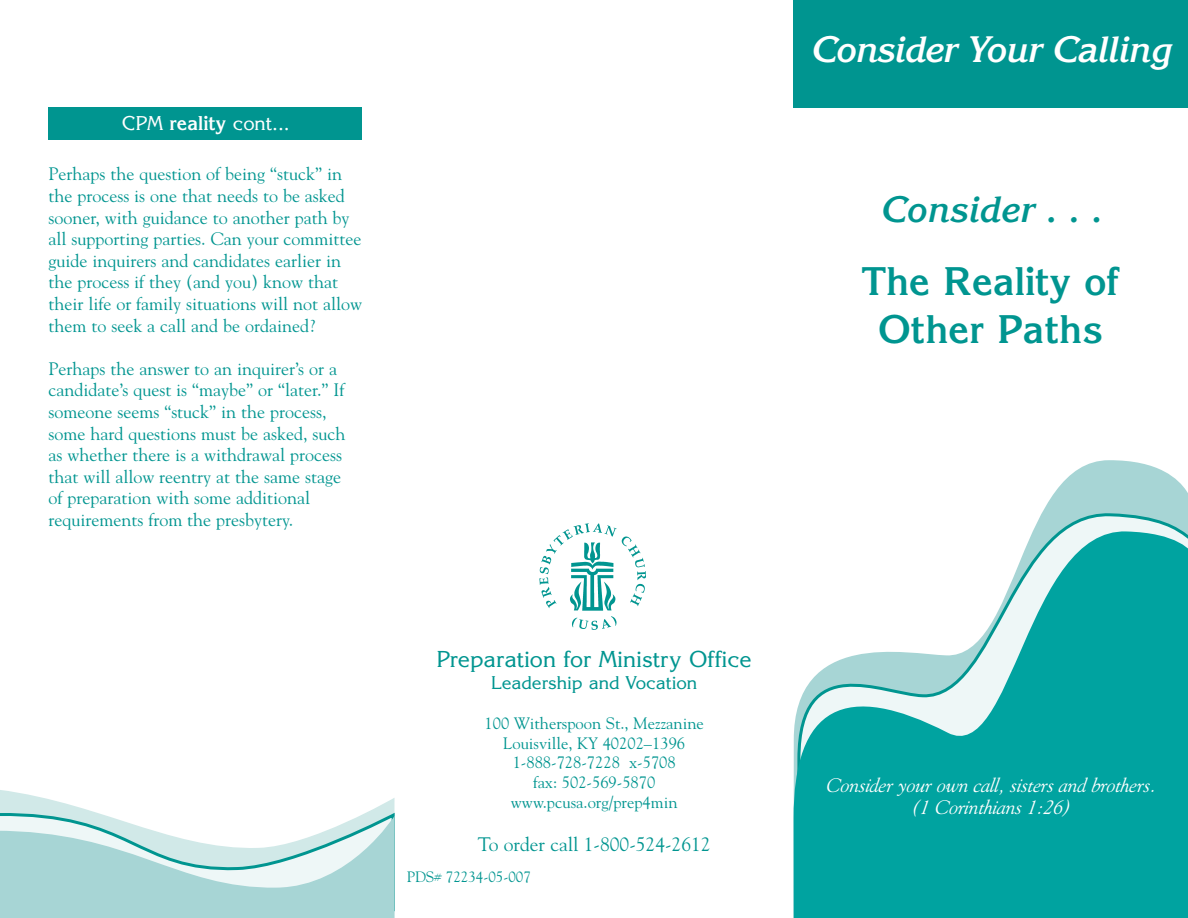
<style>
.page{position:relative;width:1188px;height:918px;background:#fff}
.page>*{position:absolute;margin:0;border:0;box-sizing:border-box;transform-origin:0 0}
.t1{font:700 39px/48px "Korinna";color:#009590;text-align:center}
.t2{font:italic 700 36px "Korinna";letter-spacing:-.03em;color:#fff}
.t3{font:italic 700 36px "Korinna";color:#009590}
.t4{font:22.5px "Korinna";color:#009590}
.t5{font:italic 19.5px/22.5px "Goudy";color:#fff;text-align:center}
.t6{font:19.5px "Goudy";color:#009590}
.t7{font:19.5px "Korinna";color:#fff}
.t8{font:18px/21.6px "Goudy";color:#009590}
.t9{font:18px "Korinna";color:#009590}
.t10{font:16.5px/19.8px "Goudy";color:#009590;text-align:center}
.t11{font:15px "Goudy";color:#009590}
.s1{font-weight:700}
</style>
<div class="page">
<div style="left:48px;top:108px;width:314px;height:32px;background:#009590"></div>
<div style="left:794px;top:0;width:394px;height:108px;background:#009590"></div>
<svg style="left:1043px;top:460px;width:145px;height:50px;fill:#a7d5d5"></svg>
<svg style="left:1034px;top:510px;width:154px;height:19px;background:#abd9d8"></svg>
<svg style="left:794px;top:529px;width:394px;height:389px;fill:#00a3a0"></svg>
<img style="left:540px;top:524px;width:106px;height:105px">
<svg style="left:0;top:790px;width:395px;height:22px"></svg>
<svg style="left:0;top:812px;width:395px;height:106px;background:#bee0e0"></svg>
<p class="t7" style="left:122px;top:112px;width:169px">CPM <span class="s1">reality</span> cont...</p>
<p class="t8" style="left:48px;top:163px;width:315px">Perhaps the question of being “stuck” in the process is one that needs to be asked sooner, with guidance to another path by all supporting parties. Can your committee guide inquirers and candidates earlier in the process if they (and you) know that their life or family situations will not allow them to seek a call and be ordained?</p>
<p class="t8" style="left:48px;top:358px;width:299px">Perhaps the answer to an inquirer’s or a candidate’s quest is “maybe” or “later.” If someone seems “stuck” in the process, some hard questions must be asked, such as whether there is a withdrawal process that will allow reentry at the same stage of preparation with some additional requirements from the presbytery.</p>
<p class="t4" style="left:437px;top:646px;width:317px">Preparation for Ministry Office</p>
<p class="t9" style="left:491px;top:672px;width:207px">Leadership and Vocation</p>
<p class="t10" style="left:485px;top:713px;width:221px">100 Witherspoon St., Mezzanine<br>Louisville, KY 40202–1396<br>1-888-728-7228 x-5708<br>fax: 502-569-5870 www.pcusa.org/prep4min</p>
<p class="t6" style="left:478px;top:833px;width:234px">To order call 1-800-524-2612</p>
<p class="t11" style="left:407px;top:868px;width:126px">PDS# 72234-05-007</p>
<h2 class="t2" style="left:810px;top:28px;width:363px">Consider Your Calling</h2>
<h2 class="t3" style="left:880px;top:189px;width:224px">Consider . . .</h2>
<h1 class="t1" style="left:862px;top:257px;width:260px">The Reality of<br>Other Paths</h1>
<p class="t5" style="left:826px;top:774px;width:335px">Consider y our own call, sisters and brothers. (1 Corinthians 1:26)</p>
</div>
